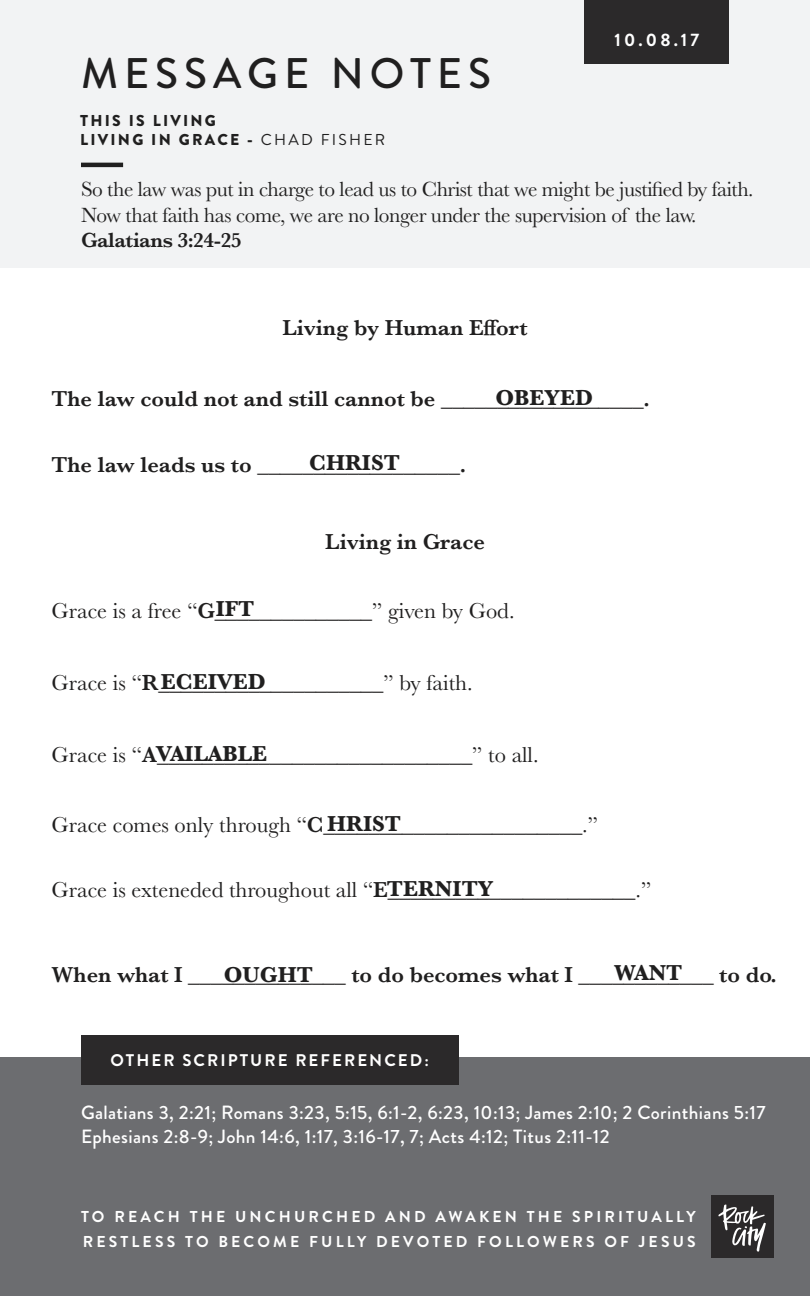
<style>
.page{position:relative;width:810px;height:1296px;background:#fff}
.page>*{position:absolute;margin:0;border:0;box-sizing:border-box;transform-origin:0 0}
.t1{font:500 42.75px "Brandon Grotesque";letter-spacing:.14em;color:#201f1f}
.t2{font:22.5px "Baskerville";color:#201f1f}
.t3{font:600 22.5px "Baskerville";color:#201f1f}
.t4{font:700 22.5px "Baskerville";color:#201f1f}
.t5{font:21.38px/25.7px "Baskerville";letter-spacing:-.02em;color:#201f1f}
.t6{font:500 19.12px "Brandon Grotesque";letter-spacing:.02em;color:#fff}
.t7{font:700 18px "Brandon Grotesque";color:#fff}
.t8{font:700 16.88px "Brandon Grotesque";letter-spacing:.12em;color:#fff}
.t9{font:700 15.75px/25.2px "Brandon Grotesque";letter-spacing:.2em;color:#fff}
.t10{font:900 15.75px "Brandon Grotesque";letter-spacing:.14em;color:#201f1f}
.s1{font-weight:400}
.s2{font-weight:600}
</style>
<div class="page">
<div style="left:0;top:1057px;width:810px;height:239px;background:#6c6d70"></div>
<div style="left:0;top:0;width:810px;height:267px;background:#f2f3f4"></div>
<div style="left:585px;top:0;width:144px;height:63px;background:#2b292a"></div>
<hr style="left:81px;top:163px;width:42px;height:4px;background:#201f1f">
<div style="left:81px;top:1035px;width:377px;height:49px;background:#2b292a"></div>
<div style="left:712px;top:1196px;width:62px;height:62px;background:#2b292a"></div>
<svg style="left:718px;top:1205px;width:48px;height:47px"></svg>
<p class="t7" style="left:615px;top:27px;width:86px">10.08.17</p>
<p class="t1" style="left:81px;top:44px;width:412px">MESSAGE NOTES</p>
<p class="t10" style="left:80px;top:110px;width:137px">THIS IS LIVING</p>
<p class="t10" style="left:80px;top:128px;width:306px">LIVING IN GRACE - <span class="s1">CHAD FISHER</span></p>
<p class="t5" style="left:81px;top:177px;width:674px">So the law was put in charge to lead us to Christ that we might be justified by faith.<br>Now that faith has come, we are no longer under the supervision of the law.<br><span class="s2">Galatians 3:24-25</span></p>
<p class="t3" style="left:282px;top:312px;width:247px">Living by Human Effort</p>
<p class="t4" style="left:495px;top:382px;width:99px">OBEYED</p>
<p class="t3" style="left:52px;top:383px;width:600px">The law could not and still cannot be __________________.</p>
<p class="t4" style="left:309px;top:447px;width:92px">CHRIST</p>
<p class="t3" style="left:52px;top:449px;width:416px">The law leads us to __________________.</p>
<p class="t3" style="left:325px;top:526px;width:161px">Living in Grace</p>
<p class="t4" style="left:216px;top:593px;width:40px">IFT</p>
<p class="t2" style="left:52px;top:596px;width:465px">Grace is a free “<span class="s2">G</span>______________” given by God.</p>
<p class="t4" style="left:161px;top:666px;width:107px">ECEIVED</p>
<p class="t2" style="left:52px;top:668px;width:423px">Grace is “<span class="s2">R</span>____________________” by faith.</p>
<p class="t4" style="left:156px;top:738px;width:112px">VAILABLE</p>
<p class="t2" style="left:52px;top:740px;width:489px">Grace is “<span class="s2">A</span>____________________________” to all.</p>
<p class="t4" style="left:327px;top:808px;width:75px">HRIST</p>
<p class="t2" style="left:52px;top:810px;width:548px">Grace comes only through “<span class="s2">C</span>_______________________.”</p>
<p class="t2" style="left:52px;top:875px;width:601px">Grace is exteneded throughout all “<span class="s2">E</span>______________________.”</p>
<p class="t4" style="left:387px;top:873px;width:108px">TERNITY</p>
<p class="t4" style="left:224px;top:959px;width:91px">OUGHT</p>
<p class="t4" style="left:615px;top:957px;width:69px">WANT</p>
<p class="t3" style="left:52px;top:959px;width:727px">When what I ______________ to do becomes what I ____________ to do.</p>
<p class="t8" style="left:111px;top:1048px;width:320px">OTHER SCRIPTURE REFERENCED:</p>
<p class="t6" style="left:81px;top:1099px;width:686px">Galatians 3, 2:21; Romans 3:23, 5:15, 6:1-2, 6:23, 10:13; James 2:10; 2 Corinthians 5:17</p>
<p class="t6" style="left:81px;top:1123px;width:530px">Ephesians 2:8-9; John 14:6, 1:17, 3:16-17, 7; Acts 4:12; Titus 2:11-12</p>
<p class="t9" style="left:81px;top:1204px;width:616px">TO REACH THE UNCHURCHED AND AWAKEN THE SPIRITUALLY<br>RESTLESS TO BECOME FULLY DEVOTED FOLLOWERS OF JESUS</p>
</div>
